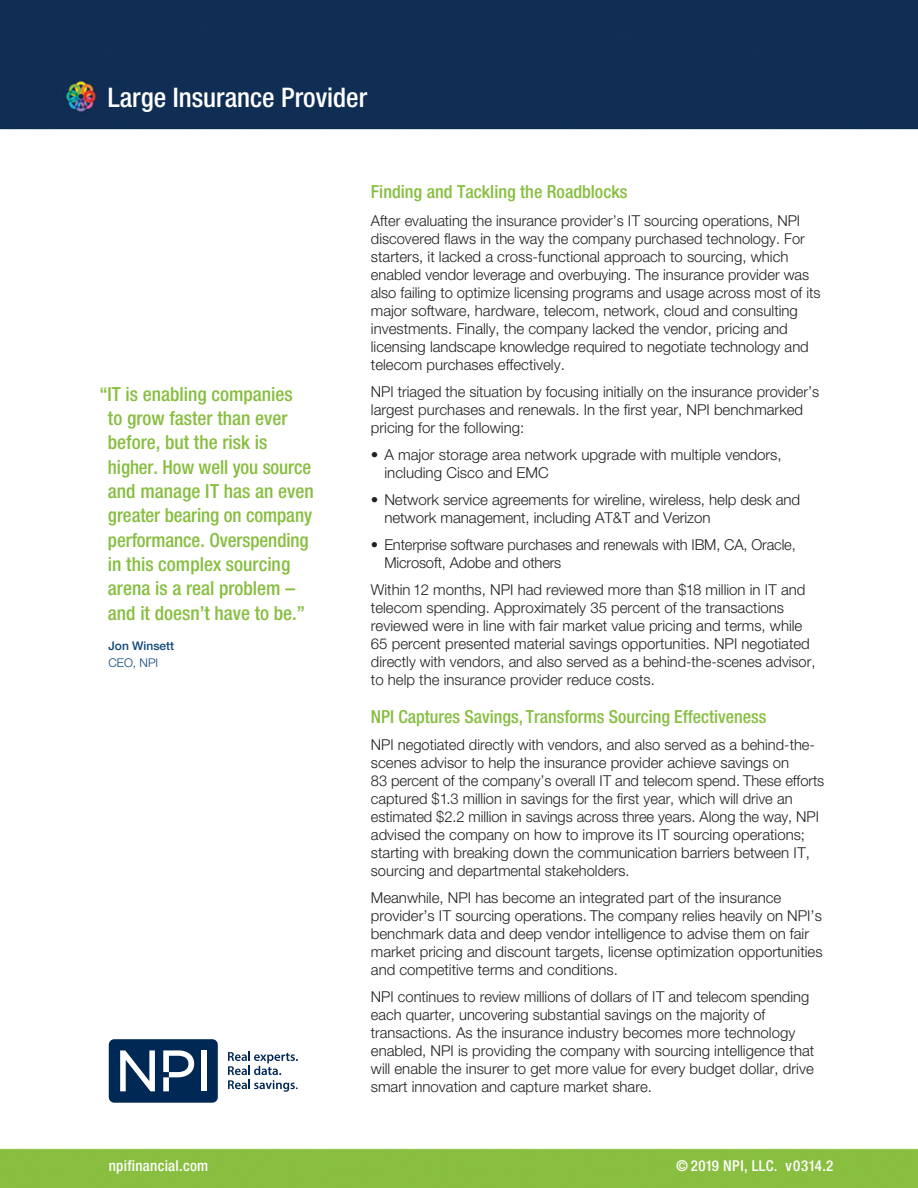
<style>
.page{position:relative;width:918px;height:1188px;background:#fff}
.page>*{position:absolute;margin:0;border:0;box-sizing:border-box;transform-origin:0 0}
.t1{font:500 condensed 27px "Helvetica Neue";color:#fff}
.t2{font:500 condensed 19.5px "Helvetica Neue";color:#87be3f}
.t3{font:500 condensed 18px "Helvetica Neue";color:#87be3f}
.t4{font:300 15px/18px "Helvetica Neue";color:#231f20}
.t5{font:500 condensed 15px "Helvetica Neue";letter-spacing:.02em;color:#fff}
.t6{font:500 12px "Helvetica Neue";color:#0d467a}
.t7{font:300 12px "Helvetica Neue";color:#0d467a}
</style>
<div class="page">
<img style="left:0;top:0;width:918px;height:1188px">
<div style="left:109px;top:1039px;width:109px;height:64px;background:#002855;border-radius:6px"></div>
<svg style="left:120px;top:1050px;width:35px;height:41px"></svg>
<div style="left:201px;top:1050px;width:5px;height:41px;background:#fff"></div>
<svg style="left:163px;top:1050px;width:31px;height:41px"></svg>
<svg style="left:228px;top:1052px;width:70px;height:40px"></svg>
<p class="t1" style="left:108px;top:81px;width:261px">Large Insurance Provider</p>
<p class="t2" style="left:99px;top:382px;width:195px">“IT is enabling companies</p>
<p class="t2" style="left:108px;top:407px;width:181px">to grow faster than ever</p>
<p class="t2" style="left:108px;top:431px;width:161px">before, but the risk is</p>
<p class="t2" style="left:108px;top:455px;width:205px">higher. How well you source</p>
<p class="t2" style="left:108px;top:479px;width:207px">and manage IT has an even</p>
<p class="t2" style="left:108px;top:504px;width:206px">greater bearing on company</p>
<p class="t2" style="left:108px;top:528px;width:202px">performance. Overspending</p>
<p class="t2" style="left:108px;top:552px;width:184px">in this complex sourcing</p>
<p class="t2" style="left:108px;top:577px;width:189px">arena is a real problem –</p>
<p class="t2" style="left:108px;top:601px;width:199px">and it doesn’t have to be.”</p>
<p class="t6" style="left:108px;top:639px;width:67px">Jon Winsett</p>
<p class="t7" style="left:108px;top:655px;width:51px">CEO, NPI</p>
<p class="t3" style="left:371px;top:181px;width:258px">Finding and Tackling the Roadblocks</p>
<p class="t4" style="left:371px;top:212px;width:431px">After evaluating the insurance provider’s IT sourcing operations, NPI</p>
<p class="t4" style="left:371px;top:230px;width:436px">discovered flaws in the way the company purchased technology. For starters, it lacked a cross-functional approach to sourcing, which</p>
<p class="t4" style="left:371px;top:266px;width:451px">enabled vendor leverage and overbuying. The insurance provider was also failing to optimize licensing programs and usage across most of its major software, hardware, telecom, network, cloud and consulting</p>
<p class="t4" style="left:371px;top:320px;width:419px">investments. Finally, the company lacked the vendor, pricing and</p>
<p class="t4" style="left:371px;top:338px;width:439px">licensing landscape knowledge required to negotiate technology and telecom purchases effectively.</p>
<p class="t4" style="left:371px;top:383px;width:450px">NPI triaged the situation by focusing initially on the insurance provider’s</p>
<p class="t4" style="left:371px;top:401px;width:434px">largest purchases and renewals. In the first year, NPI benchmarked pricing for the following:</p>
<p class="t4" style="left:371px;top:446px;width:412px">• A major storage area network upgrade with multiple vendors,</p>
<p class="t4" style="left:384px;top:464px;width:166px">including Cisco and EMC</p>
<p class="t4" style="left:371px;top:491px;width:431px">• Network service agreements for wireline, wireless, help desk and</p>
<p class="t4" style="left:384px;top:509px;width:328px">network management, including AT&amp;T and Verizon</p>
<p class="t4" style="left:371px;top:536px;width:426px">• Enterprise software purchases and renewals with IBM, CA, Oracle,</p>
<p class="t4" style="left:384px;top:554px;width:178px">Microsoft, Adobe and others</p>
<p class="t4" style="left:371px;top:581px;width:436px">Within 12 months, NPI had reviewed more than $18 million in IT and</p>
<p class="t4" style="left:371px;top:599px;width:415px">telecom spending. Approximately 35 percent of the transactions</p>
<p class="t4" style="left:371px;top:617px;width:433px">reviewed were in line with fair market value pricing and terms, while</p>
<p class="t4" style="left:371px;top:635px;width:440px">65 percent presented material savings opportunities. NPI negotiated</p>
<p class="t4" style="left:371px;top:653px;width:446px">directly with vendors, and also served as a behind-the-scenes advisor,</p>
<p class="t4" style="left:371px;top:671px;width:285px">to help the insurance provider reduce costs.</p>
<p class="t3" style="left:371px;top:706px;width:397px">NPI Captures Savings, Transforms Sourcing Effectiveness</p>
<p class="t4" style="left:371px;top:735px;width:446px">NPI negotiated directly with vendors, and also served as a behind-the-</p>
<p class="t4" style="left:371px;top:753px;width:420px">scenes advisor to help the insurance provider achieve savings on</p>
<p class="t4" style="left:371px;top:771px;width:455px">83 percent of the company’s overall IT and telecom spend. These efforts captured $1.3 million in savings for the first year, which will drive an</p>
<p class="t4" style="left:371px;top:807px;width:450px">estimated $2.2 million in savings across three years. Along the way, NPI advised the company on how to improve its IT sourcing operations; starting with breaking down the communication barriers between IT, sourcing and departmental stakeholders.</p>
<p class="t4" style="left:371px;top:888px;width:412px">Meanwhile, NPI has become an integrated part of the insurance</p>
<p class="t4" style="left:371px;top:906px;width:453px">provider’s IT sourcing operations. The company relies heavily on NPI’s benchmark data and deep vendor intelligence to advise them on fair market pricing and discount targets, license optimization opportunities and competitive terms and conditions.</p>
<p class="t4" style="left:371px;top:987px;width:440px">NPI continues to review millions of dollars of IT and telecom spending</p>
<p class="t4" style="left:371px;top:1005px;width:396px">each quarter, uncovering substantial savings on the majority of</p>
<p class="t4" style="left:371px;top:1023px;width:426px">transactions. As the insurance industry becomes more technology</p>
<p class="t4" style="left:371px;top:1041px;width:445px;text-align:justify">enabled, NPI is providing the company with sourcing intelligence that will enable the insurer to get more value for every budget dollar, drive smart innovation and capture market share.</p>
<p class="t5" style="left:109px;top:1156px;width:101px">npifinancial.com</p>
<p class="t5" style="left:676px;top:1156px;width:159px">© 2019 NPI, LLC. v0314.2</p>
</div>
